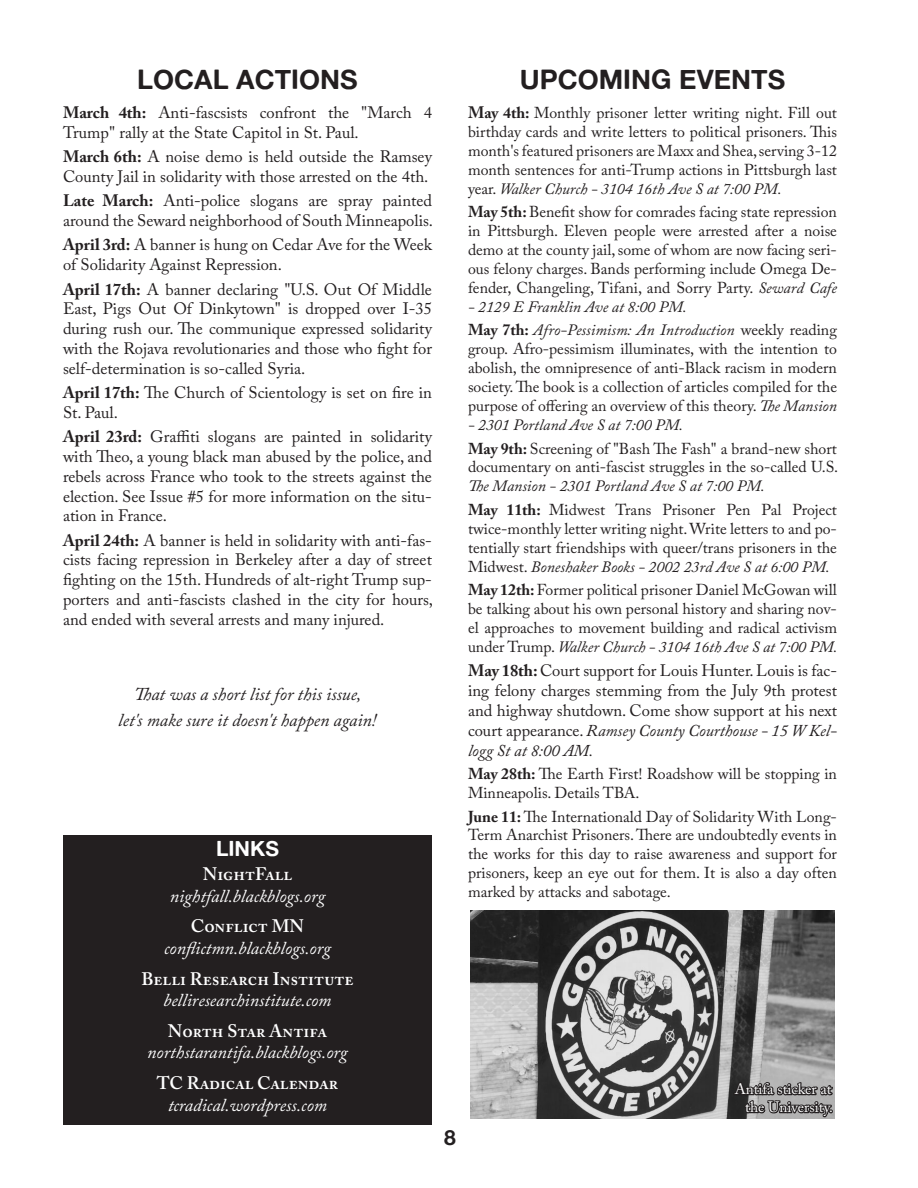
<style>
.page{position:relative;width:918px;height:1188px;background:#fff}
.page>*{position:absolute;margin:0;border:0;box-sizing:border-box;transform-origin:0 0}
.t1{font:27px "Alte Haas Grotesk Bold";color:#231f20}
.t2{font:21px "Alte Haas Grotesk Bold";color:#fff}
.t3{font:21px "Alte Haas Grotesk Bold";color:#231f20}
.t4{font:italic 18px "Adobe Caslon Pro";color:#fff}
.t5{font:600 18px "Adobe Caslon Pro";color:#fff}
.t6{font:italic 18px/26.1px "Adobe Caslon Pro";color:#231f20;text-align:center}
.t7{font:16.5px/19.8px "Adobe Caslon Pro";color:#231f20}
.t8{font:15.75px/18.9px "Adobe Caslon Pro";color:#231f20;text-align:justify}
.t9{font:italic 15.75px/23.4px "Adobe Caslon Pro";color:#231f20}
.t10{font:15px/18px "Adobe Caslon Pro";color:#fff;text-align:right}
.s1{font-weight:700}
.s2{font-weight:700;font-size:16.5px}
.s3{font-style:italic}
.s4{font-weight:700;font-style:normal}
.s5{font-style:normal}
</style>
<div class="page">
<div style="left:63px;top:835px;width:369px;height:290px;background:#231f20"></div>
<img style="left:470px;top:911px;width:365px;height:208px">
<svg style="left:732px;top:1046px;width:102px;height:73px;background:#7e7d7e"></svg>
<h1 class="t1" style="left:137px;top:63px;width:222px">LOCAL ACTIONS</h1>
<p class="t7" style="left:63px;top:103px;width:371px"><span class="s1">March 4th:</span> Anti-fascsists confront the "March 4<br>Trump" rally at the State Capitol in St. Paul.</p>
<p class="t7" style="left:63px;top:147px;width:370px"><span class="s1">March 6th:</span> A noise demo is held outside the Ramsey<br>County Jail in solidarity with those arrested on the 4th.</p>
<p class="t7" style="left:63px;top:191px;width:372px"><span class="s1">Late March:</span> Anti-police slogans are spray painted around the Seward neighborhood of South Minneapolis.</p>
<p class="t7" style="left:63px;top:235px;width:370px"><span class="s1">April 3rd:</span> A banner is hung on Cedar Ave for the Week of Solidarity Against Repression.</p>
<p class="t7" style="left:63px;top:279px;width:371px;text-align:justify"><span class="s1">April 17th:</span> A banner declaring "U.S. Out Of Middle East, Pigs Out Of Dinkytown" is dropped over I-35 during rush our. The communique expressed solidarity with the Rojava revolutionaries and those who fight for self-determination is so-called Syria.</p>
<p class="t7" style="left:63px;top:382px;width:371px"><span class="s1">April 17th:</span> The Church of Scientology is set on fire in<br>St. Paul.</p>
<p class="t7" style="left:63px;top:427px;width:371px;text-align:justify"><span class="s1">April 23rd:</span> Graffiti slogans are painted in solidarity with Theo, a young black man abused by the police, and rebels across France who took to the streets against the election. See Issue #5 for more information on the situ&shy;ation in France.</p>
<p class="t7" style="left:63px;top:530px;width:372px;text-align:justify"><span class="s1">April 24th:</span> A banner is held in solidarity with anti-fas&shy;cists facing repression in Berkeley after a day of street fighting on the 15th. Hundreds of alt-right Trump sup&shy;porters and anti-fascists clashed in the city for hours, and ended with several arrests and many injured.</p>
<p class="t6" style="left:118px;top:680px;width:260px">That was a short list for this issue,<br>let's make sure it doesn't happen again!</p>
<h2 class="t2" style="left:216px;top:835px;width:65px">LINKS</h2>
<p class="t5" style="left:203px;top:864px;width:91px">NightFall</p>
<p class="t4" style="left:170px;top:885px;width:157px">nightfall.blackblogs.org</p>
<p class="t5" style="left:191px;top:916px;width:115px">Conflict MN</p>
<p class="t4" style="left:164px;top:937px;width:168px">conflictmn.blackblogs.org</p>
<p class="t5" style="left:141px;top:968px;width:214px">Belli Research Institute</p>
<p class="t4" style="left:164px;top:990px;width:169px">belliresearchinstitute.com</p>
<p class="t5" style="left:168px;top:1020px;width:161px">North Star Antifa</p>
<p class="t4" style="left:147px;top:1042px;width:202px">northstarantifa.blackblogs.org</p>
<p class="t5" style="left:157px;top:1072px;width:183px">TC Radical Calendar</p>
<p class="t4" style="left:168px;top:1094px;width:160px">tcradical.wordpress.com</p>
<h1 class="t1" style="left:520px;top:63px;width:267px">UPCOMING EVENTS</h1>
<p class="t8" style="left:468px;top:103px;width:371px"><span class="s2">M</span><span class="s1">ay 4th:</span> Monthly prisoner letter writing night. Fill out birthday cards and write letters to political prisoners. This month's featured prisoners are Maxx and Shea, serving 3-12 month sentences for anti-Trump actions in Pittsburgh last year. <span class="s3">Walker Church - 3104 16th Ave S at 7:00 PM.</span></p>
<p class="t8" style="left:468px;top:202px;width:371px"><span class="s1">May 5th:</span> Benefit show for comrades facing state repression in Pittsburgh. Eleven people were arrested after a noise demo at the county jail, some of whom are now facing seri&shy;ous felony charges. Bands performing include Omega De&shy;fender, Changeling, Tifani, and Sorry Party. <span class="s3">Seward Cafe</span></p>
<p class="t9" style="left:468px;top:295px;width:370px">- 2129 E Franklin Ave at 8:00 PM.<br><span class="s4">May 7th:</span> Afro-Pessimism: An Introduction <span class="s5">weekly reading</span></p>
<p class="t8" style="left:468px;top:339px;width:371px">group. Afro-pessimism illuminates, with the intention to abolish, the omnipresence of anti-Black racism in modern society. The book is a collection of articles compiled for the purpose of offering an overview of this theory. <span class="s3">The Mansion</span></p>
<p class="t8" style="left:468px;top:413px;width:371px;line-height:23.4px"><span class="s3">- 2301 Portland Ave S at 7:00 PM.<br></span><span class="s1">May 9th:</span> Screening of "Bash The Fash" a brand-new short</p>
<p class="t8" style="left:468px;top:458px;width:372px">documentary on anti-fascist struggles in the so-called U.S.</p>
<p class="t9" style="left:468px;top:474px;width:370px">The Mansion - 2301 Portland Ave S at 7:00 PM.<br><span class="s4">May 11th:</span> <span class="s5">Midwest Trans Prisoner Pen Pal Project</span></p>
<p class="t8" style="left:468px;top:519px;width:371px">twice-monthly letter writing night. Write letters to and po&shy;tentially start friendships with queer/trans prisoners in the Midwest. <span class="s3">Boneshaker Books - 2002 23rd Ave S at 6:00 PM.</span></p>
<p class="t8" style="left:468px;top:580px;width:371px"><span class="s1">May 12th:</span> Former political prisoner Daniel McGowan will be talking about his own personal history and sharing nov&shy;el approaches to movement building and radical activism under Trump. <span class="s3">Walker Church - 3104 16th Ave S at 7:00 PM.</span></p>
<p class="t7" style="left:468px;top:661px;width:371px;text-align:justify"><span class="s1">May 18th:</span> Court support for Louis Hunter. Louis is fac&shy;ing felony charges stemming from the July 9th protest and highway shutdown. Come show support at his next court appearance. <span class="s3">Ramsey County Courthouse - 15 W Kel&shy;logg St at 8:00 AM.</span></p>
<p class="t8" style="left:468px;top:764px;width:370px"><span class="s1">May 28th:</span> The Earth First! Roadshow will be stopping in<br>Minneapolis. Details TBA.</p>
<p class="t8" style="left:468px;top:807px;width:371px"><span class="s1">June 11:</span> The Internationald Day of Solidarity With Long-Term Anarchist Prisoners. There are undoubtedly events in the works for this day to raise awareness and support for prisoners, keep an eye out for them. It is also a day often marked by attacks and sabotage.</p>
<h2 class="t3" style="left:444px;top:1125px;width:13px">8</h2>
<p class="t10" style="left:735px;top:1080px;width:100px">Antifa sticker at the University.</p>
</div>
